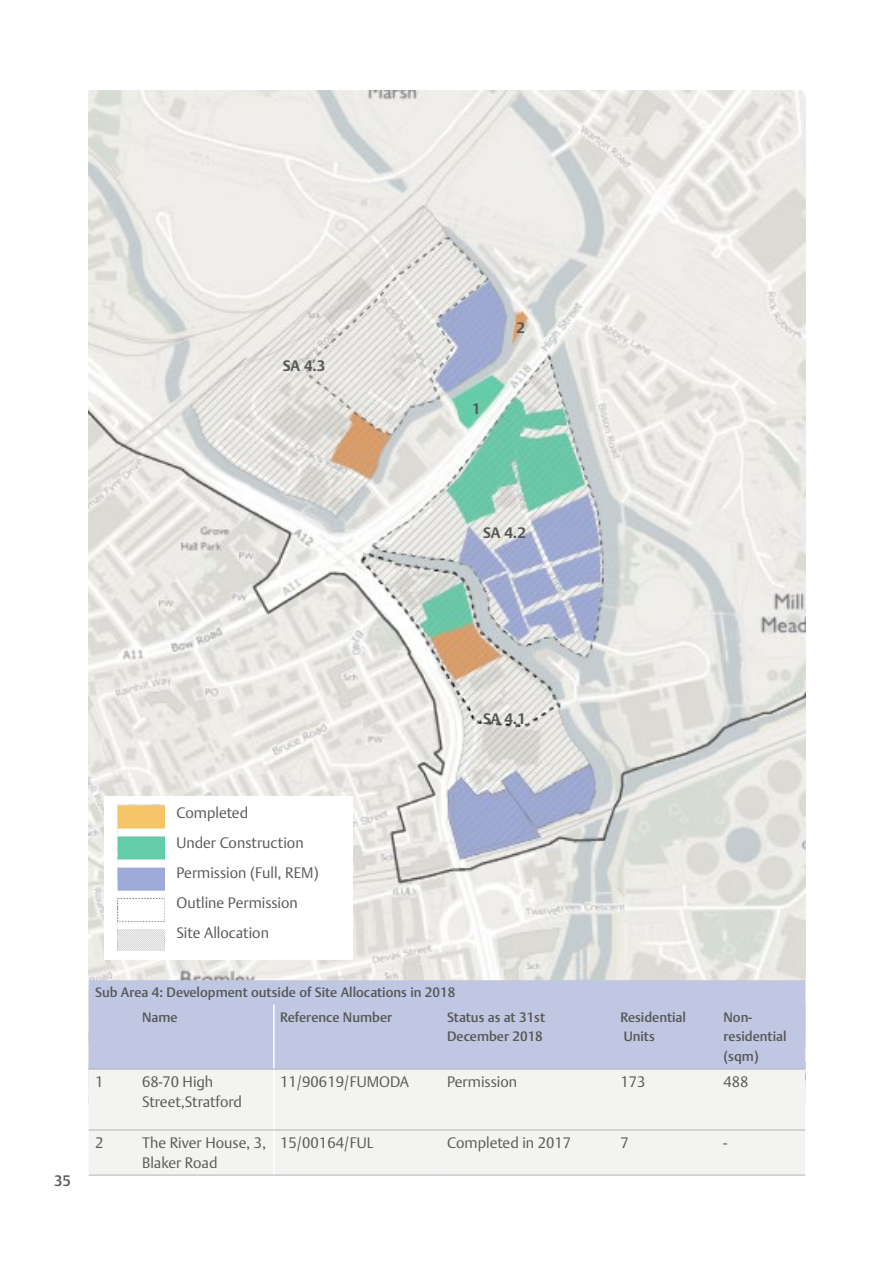
<style>
.page{position:relative;width:893px;height:1263px;background:#fff}
.page>*{position:absolute;margin:0;border:0;box-sizing:border-box;transform-origin:0 0}
.t1{font:300 15px/30px "DTL Argo TOT";color:#575756}
.t2{font:700 15px "DTL Argo TOT";color:#575756}
.t3{font:500 15px "DTL Argo TOT";color:#575756}
.t4{font:500 13.5px/19.5px "DTL Argo TOT";color:#575756}
</style>
<div class="page">
<img style="left:89px;top:90px;width:717px;height:1013px">
<div style="left:89px;top:980px;width:716px;height:89px;background:#c0c7e2"></div>
<div style="left:89px;top:1070px;width:716px;height:105px;background:#f3f3f2"></div>
<hr style="left:273px;top:1004px;width:2px;height:65px;background:#fff">
<hr style="left:273px;top:1069px;width:2px;height:61px;background:#fff">
<hr style="left:273px;top:1130px;width:2px;height:45px;background:#fff">
<hr style="left:89px;top:1069px;width:47px;height:1px;background:#b3b2b2">
<hr style="left:136px;top:1069px;width:138px;height:1px;background:#b3b2b2">
<hr style="left:274px;top:1069px;width:167px;height:1px;background:#b3b2b2">
<hr style="left:441px;top:1069px;width:173px;height:1px;background:#b3b2b2">
<hr style="left:614px;top:1069px;width:103px;height:1px;background:#b3b2b2">
<hr style="left:717px;top:1069px;width:88px;height:1px;background:#b3b2b2">
<hr style="left:89px;top:1130px;width:47px;height:1px;background:#b3b2b2">
<hr style="left:136px;top:1130px;width:138px;height:1px;background:#b3b2b2">
<hr style="left:89px;top:1175px;width:47px;height:1px;background:#b3b2b2">
<hr style="left:136px;top:1175px;width:138px;height:1px;background:#b3b2b2">
<hr style="left:274px;top:1130px;width:167px;height:1px;background:#b3b2b2">
<hr style="left:441px;top:1130px;width:173px;height:1px;background:#b3b2b2">
<hr style="left:614px;top:1130px;width:103px;height:1px;background:#b3b2b2">
<hr style="left:717px;top:1130px;width:88px;height:1px;background:#b3b2b2">
<hr style="left:274px;top:1175px;width:167px;height:1px;background:#b3b2b2">
<hr style="left:441px;top:1175px;width:173px;height:1px;background:#b3b2b2">
<hr style="left:614px;top:1175px;width:103px;height:1px;background:#b3b2b2">
<hr style="left:717px;top:1175px;width:88px;height:1px;background:#b3b2b2">
<div style="left:104px;top:796px;width:249px;height:164px;background:#fff"></div>
<img style="left:118px;top:804px;width:47px;height:147px">
<p class="t2" style="left:283px;top:357px;width:44px">SA 4.3</p>
<p class="t2" style="left:472px;top:399px;width:10px">1</p>
<p class="t2" style="left:517px;top:318px;width:10px">2</p>
<p class="t2" style="left:483px;top:524px;width:44px">SA 4.2</p>
<p class="t2" style="left:483px;top:710px;width:44px">SA 4.1</p>
<p class="t3" style="left:54px;top:1172px;width:18px">35</p>
<p class="t1" style="left:176px;top:798px;width:144px">Completed<br>Under Construction<br>Permission (Full, REM)<br>Outline Permission<br>Site Allocation</p>
<p class="t4" style="left:142px;top:980px;width:315px;line-height:24.5px;text-indent:-47px">Sub Area 4: Development outside of Site Allocations in 2018<br>Name</p>
<p class="t4" style="left:280px;top:1007px;width:114px">Reference Number</p>
<p class="t4" style="left:447px;top:1007px;width:99px">Status as at 31st<br>December 2018</p>
<p class="t4" style="left:620px;top:1007px;width:67px">Residential<br>Units</p>
<p class="t4" style="left:723px;top:1007px;width:65px">Non&shy;residential (sqm)</p>
<p class="t1" style="left:95px;top:1067px;width:10px">1</p>
<p class="t1" style="left:142px;top:1072px;width:102px;line-height:19.5px">68-70 High<br>Street,Stratford</p>
<p class="t1" style="left:280px;top:1067px;width:130px">11/90619/FUMODA</p>
<p class="t1" style="left:447px;top:1067px;width:72px">Permission</p>
<p class="t1" style="left:620px;top:1067px;width:27px">173</p>
<p class="t1" style="left:723px;top:1067px;width:27px">488</p>
<p class="t1" style="left:95px;top:1128px;width:10px">2</p>
<p class="t1" style="left:142px;top:1133px;width:126px;line-height:19.5px">The River House, 3,<br>Blaker Road</p>
<p class="t1" style="left:280px;top:1128px;width:95px">15/00164/FUL</p>
<p class="t1" style="left:447px;top:1128px;width:126px">Completed in 2017</p>
<p class="t1" style="left:620px;top:1128px;width:10px">7</p>
<p class="t1" style="left:723px;top:1128px;width:5px">-</p>
</div>
